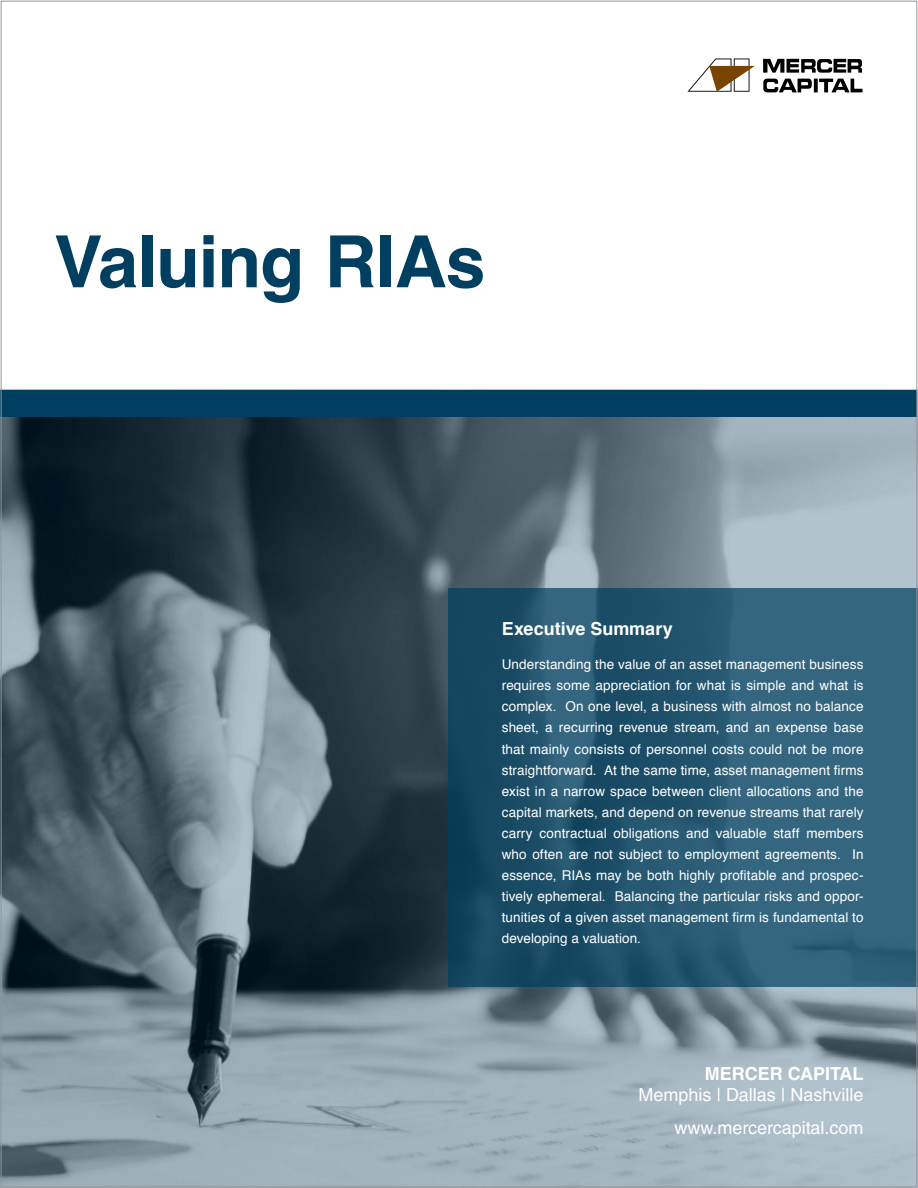
<style>
.page{position:relative;width:918px;height:1188px;background:#fff}
.page>*{position:absolute;margin:0;border:0;box-sizing:border-box;transform-origin:0 0}
.t1{font:700 72px "Helvetica";letter-spacing:-.015em;color:#003f5f}
.t2{font:18px "Helvetica LT Std";color:#fff}
.t3{font:700 18px "Helvetica";color:#fff}
.t4{font:700 18px "Helvetica LT Std";color:#fff}
.t5{font:13.5px/21px "Helvetica";letter-spacing:.01em;color:#fff;text-align:justify}
</style>
<div class="page">
<img style="left:0;top:390px;width:918px;height:798px">
<svg style="left:448px;top:589px;width:470px;height:398px;background:#275972"></svg>
<svg style="left:763px;top:79px;width:49px;height:13px"></svg>
<svg style="left:814px;top:79px;width:4px;height:13px"></svg>
<svg style="left:819px;top:79px;width:43px;height:13px"></svg>
<svg style="left:763px;top:59px;width:99px;height:14px"></svg>
<svg style="left:688px;top:59px;width:67px;height:33px"></svg>
<div style="left:1px;top:390px;width:916px;height:27px;background:#003f5f"></div>
<h1 class="t1" style="left:54px;top:204px;width:433px">Valuing RIAs</h1>
<h2 class="t3" style="left:502px;top:614px;width:172px">Executive Summary</h2>
<p class="t5" style="left:502px;top:655px;width:363px">Understanding the value of an asset management business requires some appreciation for what is simple and what is complex. On one level, a business with almost no balance sheet, a recurring revenue stream, and an expense base that mainly consists of personnel costs could not be more straightforward. At the same time, asset management firms exist in a narrow space between client allocations and the capital markets, and depend on revenue streams that rarely carry contractual obligations and valuable staff members who often are not subject to employment agreements. In essence, RIAs may be both highly profitable and prospec&shy;tively ephemeral. Balancing the particular risks and oppor&shy;tunities of a given asset management firm is fundamental to developing a valuation.</p>
<h2 class="t4" style="left:705px;top:1062px;width:160px">MERCER CAPITAL</h2>
<h2 class="t2" style="left:639px;top:1085px;width:226px">Memphis | Dallas | Nashville</h2>
<h2 class="t2" style="left:675px;top:1117px;width:191px">www.mercercapital.com</h2>
</div>
